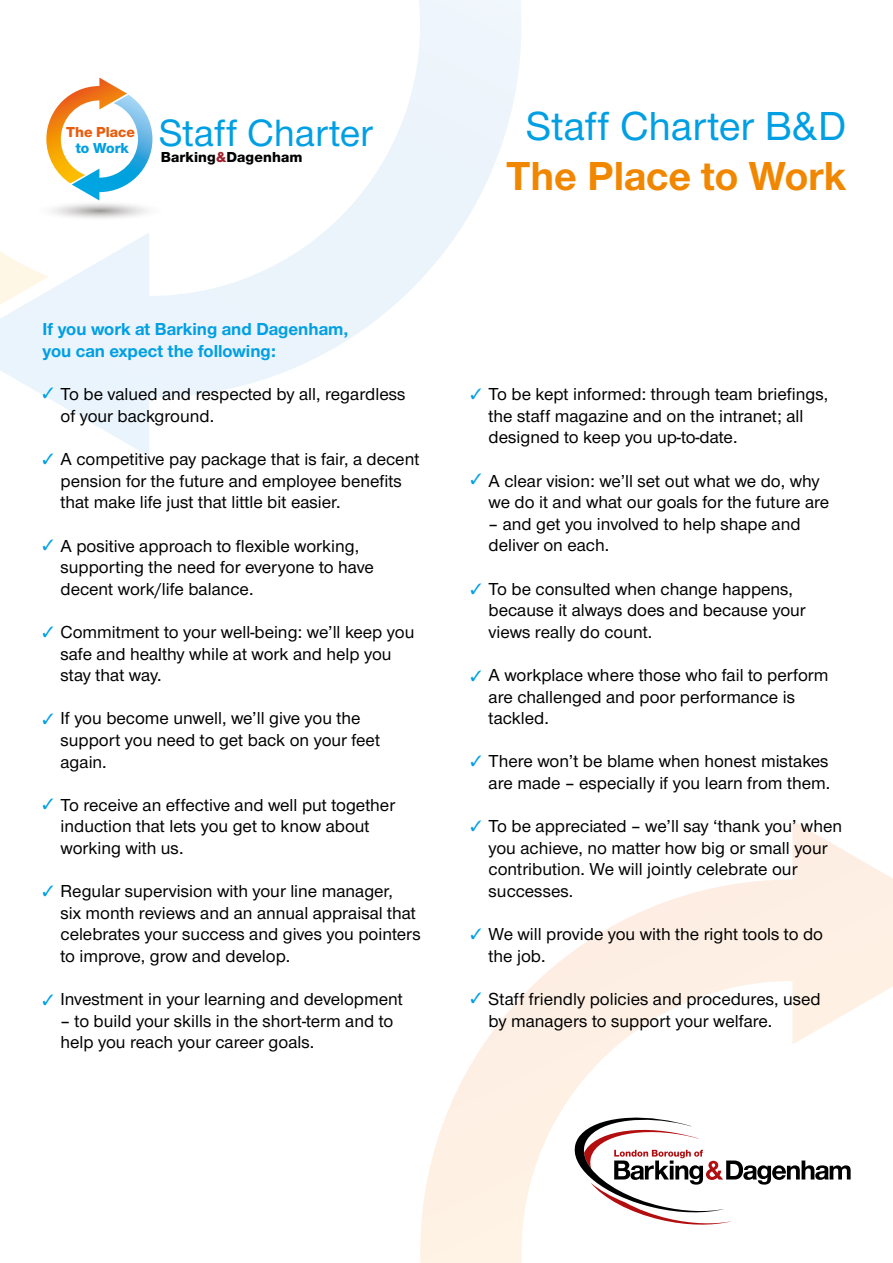
<style>
.page{position:relative;width:893px;height:1263px;background:#fff}
.page>*{position:absolute;margin:0;border:0;box-sizing:border-box;transform-origin:0 0}
.copy_text{font:500 42px "Nimbus Sans Novus T";color:#009fe3}
.copy_text-2{font:700 42px "Nimbus Sans Novus T";color:#f18700}
.t1{font:500 39.3px "Nimbus Sans Novus T";color:#009fe3}
.copy_text-3{font:500 18px/21.6px "Nimbus Sans Novus T";color:#000}
.copy_text-4{font:700 18px "Nimbus Sans Novus T";color:#009fe3}
.t2{font:800 15px "Nimbus Sans Novus T";letter-spacing:.01em;color:#000}
.t3{font:800 15px/15.9px "Nimbus Sans Novus T";color:#ea5b0b;text-align:center}
.s1{color:#009fe3}
.s2{color:#a0202c}
</style>
<div class="page">
<svg style="left:0;top:0;width:521px;height:456px"></svg>
<svg style="left:0;top:0;width:343px;height:336px"></svg>
<svg style="left:420px;top:821px;width:473px;height:442px"></svg>
<img style="left:31px;top:201px;width:137px;height:19px">
<svg style="left:46px;top:78px;width:106px;height:123px"></svg>
<svg style="left:575px;top:1117px;width:276px;height:109px"></svg>
<svg style="left:43px;top:388px;width:10px;height:11px"></svg>
<svg style="left:43px;top:454px;width:10px;height:2px"></svg>
<svg style="left:471px;top:388px;width:10px;height:11px"></svg>
<svg style="left:471px;top:821px;width:10px;height:10px"></svg>
<svg style="left:471px;top:928px;width:10px;height:11px"></svg>
<svg style="left:471px;top:992px;width:10px;height:11px"></svg>
<p class="t3" style="left:66px;top:124px;width:70px">The Place <span class="s1">to Work</span></p>
<p class="t1" style="left:159px;top:110px;width:215px">Staff Charter</p>
<p class="t2" style="left:161px;top:148px;width:143px">Barking<span class="s2">&amp;</span>Dagenham</p>
<p class="copy_text-4" style="left:43px;top:319px;width:307px">If you work at Barking and Dagenham,</p>
<p class="copy_text-4" style="left:43px;top:340px;width:235px">you can expect the following:</p>
<p class="copy_text-3" style="left:61px;top:383px;width:346px">To be valued and respected by all, regardless of your background.</p>
<p class="copy_text-3" style="left:61px;top:448px;width:360px">A competitive pay package that is fair, a decent pension for the future and employee benefits that make life just that little bit easier.</p>
<p class="copy_text-3" style="left:61px;top:534px;width:300px">A positive approach to flexible working,</p>
<p class="copy_text-3" style="left:61px;top:556px;width:315px">supporting the need for everyone to have</p>
<p class="copy_text-3" style="left:61px;top:578px;width:194px">decent work/life balance.</p>
<p class="copy_text-3" style="left:61px;top:621px;width:355px">Commitment to your well-being: we’ll keep you safe and healthy while at work and help you stay that way.</p>
<p class="copy_text-3" style="left:61px;top:707px;width:302px">If you become unwell, we’ll give you the</p>
<p class="copy_text-3" style="left:61px;top:729px;width:321px">support you need to get back on your feet again.</p>
<p class="copy_text-3" style="left:61px;top:794px;width:336px">To receive an effective and well put together</p>
<p class="copy_text-3" style="left:61px;top:815px;width:311px">induction that lets you get to know about working with us.</p>
<p class="copy_text-3" style="left:61px;top:880px;width:357px">Regular supervision with your line manager, six month reviews and an annual appraisal that</p>
<p class="copy_text-3" style="left:61px;top:923px;width:362px">celebrates your success and gives you pointers</p>
<p class="copy_text-3" style="left:61px;top:945px;width:231px">to improve, grow and develop.</p>
<p class="copy_text-3" style="left:61px;top:988px;width:344px">Investment in your learning and development</p>
<p class="copy_text-3" style="left:61px;top:1010px;width:334px">– to build your skills in the short-term and to help you reach your career goals.</p>
<p class="copy_text" style="left:526px;top:101px;width:322px">Staff Charter B&amp;D</p>
<p class="copy_text-2" style="left:506px;top:151px;width:342px">The Place to Work</p>
<p class="copy_text-3" style="left:489px;top:383px;width:341px">To be kept informed: through team briefings,</p>
<p class="copy_text-3" style="left:489px;top:405px;width:316px">the staff magazine and on the intranet; all</p>
<p class="copy_text-3" style="left:489px;top:426px;width:250px">designed to keep you up-to-date.</p>
<p class="copy_text-3" style="left:489px;top:469px;width:342px">A clear vision: we’ll set out what we do, why we do it and what our goals for the future are</p>
<p class="copy_text-3" style="left:489px;top:513px;width:313px">– and get you involved to help shape and</p>
<p class="copy_text-3" style="left:489px;top:534px;width:122px">deliver on each.</p>
<p class="copy_text-3" style="left:489px;top:577px;width:319px">To be consulted when change happens, because it always does and because your views really do count.</p>
<p class="copy_text-3" style="left:489px;top:664px;width:341px">A workplace where those who fail to perform are challenged and poor performance is tackled.</p>
<p class="copy_text-3" style="left:489px;top:750px;width:343px">There won’t be blame when honest mistakes are made – especially if you learn from them.</p>
<p class="copy_text-3" style="left:489px;top:815px;width:355px">To be appreciated – we’ll say ‘thank you’ when you achieve, no matter how big or small your contribution. We will jointly celebrate our successes.</p>
<p class="copy_text-3" style="left:489px;top:923px;width:336px">We will provide you with the right tools to do the job.</p>
<p class="copy_text-3" style="left:489px;top:988px;width:334px">Staff friendly policies and procedures, used by managers to support your welfare.</p>
</div>
